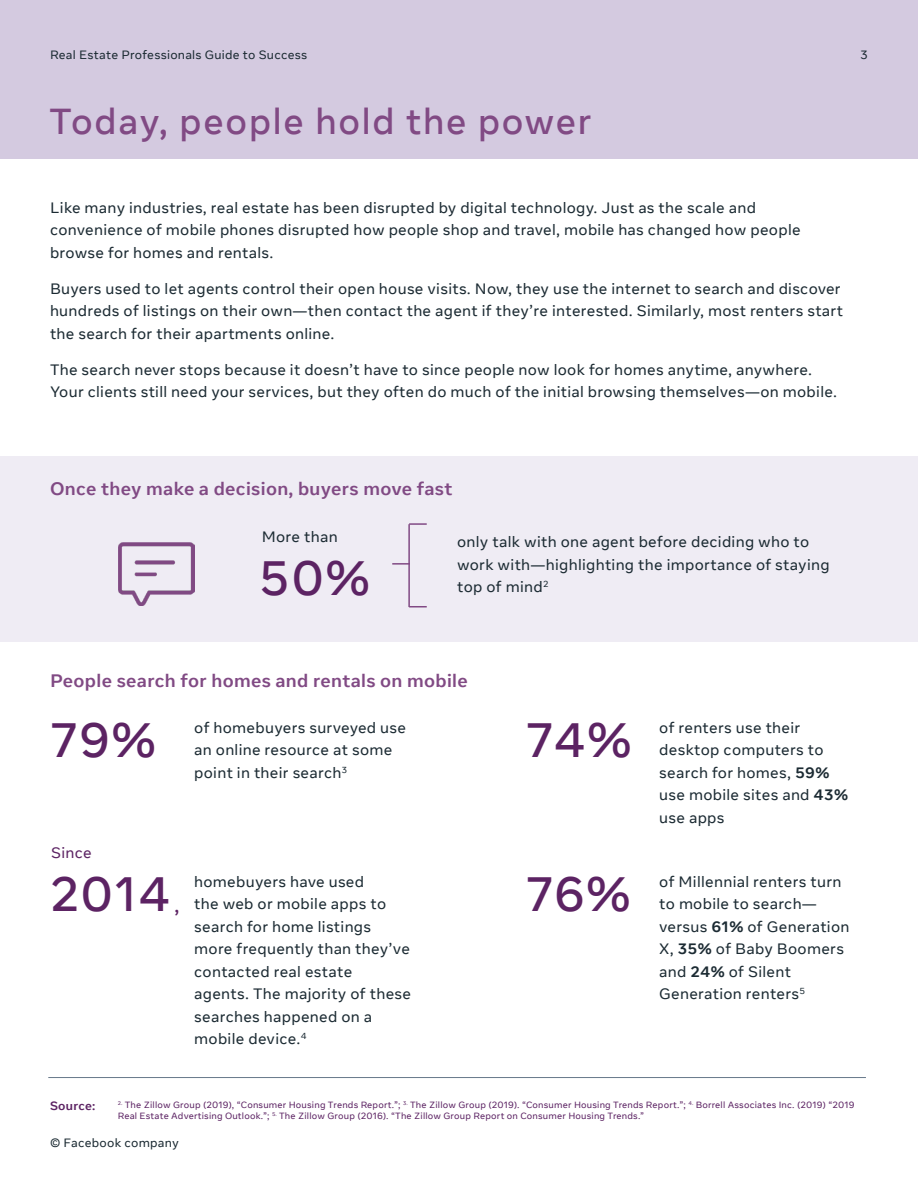
<style>
.page{position:relative;width:918px;height:1188px;background:#fff}
.page>*{position:absolute;margin:0;border:0;box-sizing:border-box;transform-origin:0 0}
.t1{font:500 48px "Optimistic Display";letter-spacing:.035em;color:#5c2363}
.t2{font:500 36px "Optimistic Display";letter-spacing:.05em;color:#814a84}
.t3{font:21px "Optimistic Text";color:#5c2363}
.t4{font:700 18px "Optimistic Text";letter-spacing:.02em;color:#814a84}
.t5{font:15px/22.5px "Optimistic Text";letter-spacing:.02em;color:#1c2b33}
.t6{font:15px "Optimistic Text";letter-spacing:.02em;color:#5c2363}
.t7{font:12px "Optimistic Text";letter-spacing:.02em;color:#1c2b33}
.t8{font:700 12px "Optimistic Text";letter-spacing:.02em;color:#5c2363}
.t9{font:9px/11.2px "Optimistic Text";letter-spacing:.02em;color:#5c2363}
.s1{font-weight:700}
</style>
<div class="page">
<div style="left:0;top:0;width:918px;height:159px;background:#d4cae0"></div>
<div style="left:0;top:456px;width:918px;height:186px;background:#efecf4"></div>
<hr style="left:408px;top:524px;width:2px;height:83px;background:#814a84">
<svg style="left:409px;top:523px;width:18px;height:2px"></svg>
<svg style="left:410px;top:606px;width:17px;height:1px"></svg>
<svg style="left:392px;top:563px;width:17px;height:2px"></svg>
<img style="left:118px;top:542px;width:76px;height:64px">
<hr style="left:48px;top:1077px;width:818px;height:1px;background:#67788a">
<p class="t7" style="left:50px;top:47px;width:259px">Real Estate Professionals Guide to Success</p>
<p class="t7" style="left:861px;top:47px;width:9px">3</p>
<h2 class="t2" style="left:50px;top:100px;width:543px">Today, people hold the power</h2>
<p class="t5" style="left:50px;top:197px;width:752px">Like many industries, real estate has been disrupted by digital technology. Just as the scale and convenience of mobile phones disrupted how people shop and travel, mobile has changed how people browse for homes and rentals.</p>
<p class="t5" style="left:50px;top:278px;width:795px">Buyers used to let agents control their open house visits. Now, they use the internet to search and discover hundreds of listings on their own—then contact the agent if they’re interested. Similarly, most renters start the search for their apartments online.</p>
<p class="t5" style="left:50px;top:359px;width:789px">The search never stops because it doesn’t have to since people now look for homes anytime, anywhere.<br>Your clients still need your services, but they often do much of the initial browsing themselves—on mobile.</p>
<p class="t4" style="left:50px;top:477px;width:404px">Once they make a decision, buyers move fast</p>
<p class="t5" style="left:262px;top:526px;width:77px">More than</p>
<h1 class="t1" style="left:259px;top:549px;width:112px">50%</h1>
<p class="t5" style="left:457px;top:531px;width:374px">only talk with one agent before deciding who to work with—highlighting the importance of staying top of mind<sup>2</sup></p>
<p class="t4" style="left:50px;top:669px;width:419px">People search for homes and rentals on mobile</p>
<h1 class="t1" style="left:50px;top:710px;width:107px">79%</h1>
<p class="t5" style="left:194px;top:717px;width:213px">of homebuyers surveyed use an online resource at some point in their search<sup>3</sup></p>
<p class="t6" style="left:51px;top:844px;width:42px">Since</p>
<h1 class="t1" style="left:50px;top:865px;width:122px">2014</h1>
<h3 class="t3" style="left:174px;top:892px;width:7px">,</h3>
<p class="t5" style="left:194px;top:870px;width:218px">homebuyers have used<br>the web or mobile apps to search for home listings more frequently than they’ve contacted real estate<br>agents. The majority of these searches happened on a mobile device.<sup>4</sup></p>
<h1 class="t1" style="left:526px;top:710px;width:107px">74%</h1>
<p class="t5" style="left:659px;top:717px;width:190px">of renters use their desktop computers to search for homes, <span class="s1">59% </span>use mobile sites and <span class="s1">43% </span>use apps</p>
<h1 class="t1" style="left:526px;top:865px;width:106px">76%</h1>
<p class="t5" style="left:659px;top:870px;width:192px">of Millennial renters turn to mobile to search— versus <span class="s1">61%</span> of Generation<br>X, <span class="s1">35%</span> of Baby Boomers and <span class="s1">24%</span> of Silent<br>Generation renters<sup>5</sup></p>
<p class="t8" style="left:50px;top:1098px;width:47px">Source:</p>
<p class="t9" style="left:118px;top:1099px;width:738px"><sup>2.</sup> The Zillow Group (2019), “Consumer Housing Trends Report.”; <sup>3.</sup> The Zillow Group (2019). “Consumer Housing Trends Report.”; <sup>4.</sup> Borrell Associates Inc. (2019) “2019<br>Real Estate Advertising Outlook.”; <sup>5.</sup> The Zillow Group (2016). “The Zillow Group Report on Consumer Housing Trends.”</p>
<p class="t7" style="left:50px;top:1135px;width:130px">© Facebook company</p>
</div>
